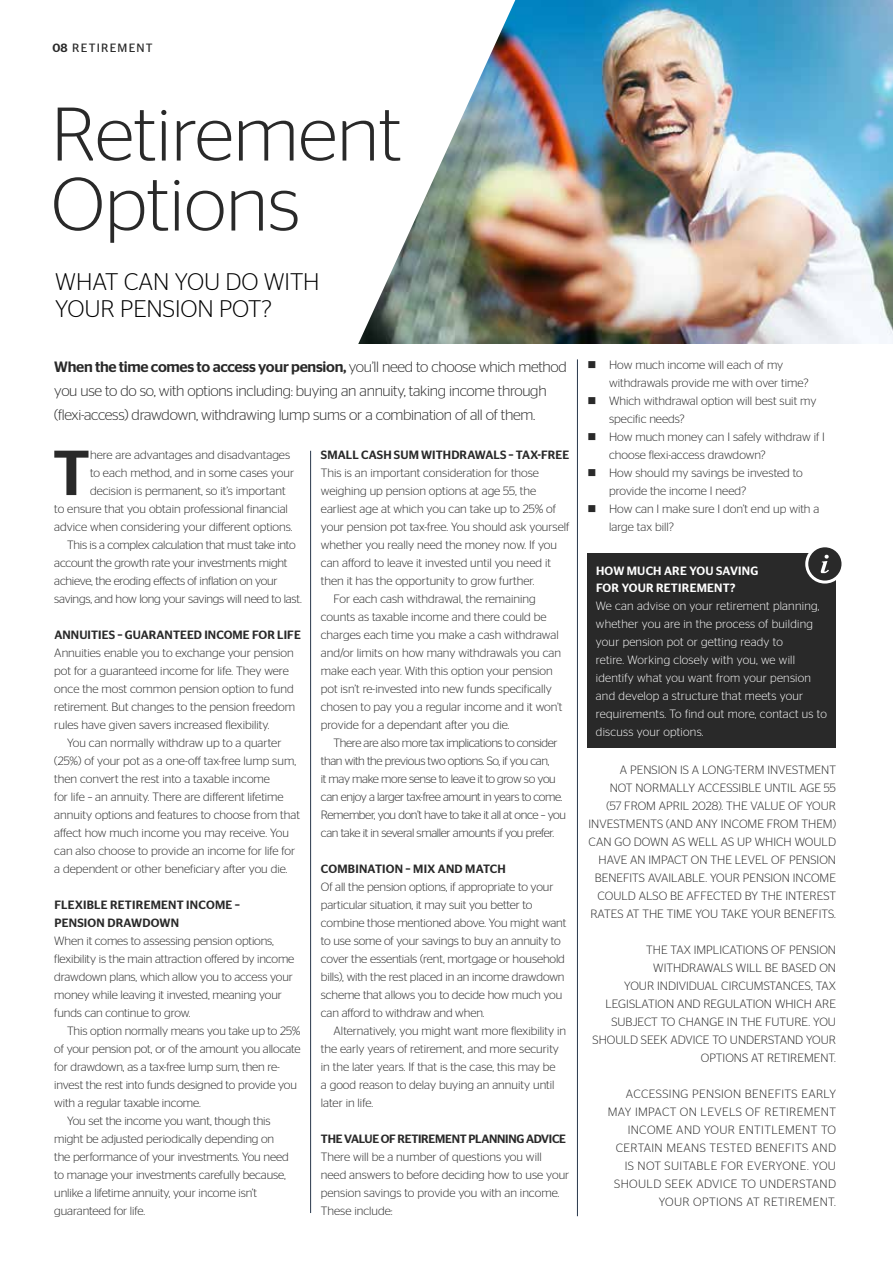
<style>
.page{position:relative;width:893px;height:1263px;background:#fff}
.page>*{position:absolute;margin:0;border:0;box-sizing:border-box;transform-origin:0 0}
.t1{font:300 75.6px/70.1px "Stag Sans";color:#292929}
.t2{font:500 63.45px "Stag Sans";color:#292929}
.t3{font:300 24px/27px "Stag Sans";color:#000}
.t4{font:300 15px/24px "Stag Sans";letter-spacing:-.02em;color:#292929}
.t5{font:300 12px/18px "Stag Sans";color:#292929}
.t6{font:300 12px/18px "Stag Sans";letter-spacing:.02em;color:#fff}
.t7{font:300 12px "Stag Sans";letter-spacing:-.03em;color:#292929}
.t8{font:300 12px/18px "Stag Sans";letter-spacing:.03em;color:#292929;text-align:right}
.t9{font:300 12px "Stag Sans";letter-spacing:-.02em;color:#292929}
.t10{font:500 12px/18px "Stag Sans";letter-spacing:.01em;color:#292929}
.t11{font:500 12px/16.5px "Stag Sans";letter-spacing:.02em;color:#fff}
.t12{font:500 12px "Stag Sans";letter-spacing:-.02em;color:#292929}
.t13{font:12px "Stag Sans";letter-spacing:.1em;color:#292929}
.s1{font-weight:500}
</style>
<div class="page">
<img style="left:515px;top:0;width:378px;height:343px">
<img style="left:358px;top:1px;width:157px;height:343px">
<div style="left:587px;top:553px;width:249px;height:195px;background:#292929"></div>
<div style="left:807px;top:546px;width:36px;height:36px;background:#292929;border-radius:50%"></div>
<div style="left:805px;top:544px;width:39px;height:39px;border:3px solid #fff;border-radius:50%"></div>
<svg style="left:821px;top:555px;width:8px;height:18px"></svg>
<hr style="left:310px;top:451px;width:1px;height:762px;background:#29374b">
<hr style="left:577px;top:359px;width:1px;height:857px;background:#29374b">
<p class="t13" style="left:53px;top:41px;width:102px"><span class="s1">08</span> RETIREMENT</p>
<h1 class="t1" style="left:51px;top:98px;width:352px">Retirement<br>Options</h1>
<h3 class="t3" style="left:55px;top:268px;width:266px">WHAT CAN YOU DO WITH<br>YOUR PENSION POT?</h3>
<p class="t4" style="left:54px;top:354px;width:514px"><span class="s1">When the time comes to access your pension,</span> you’ll need to choose which method you use to do so, with options including: buying an annuity, taking income through (flexi-access) drawdown, withdrawing lump sums or a combination of all of them.</p>
<h2 class="t2" style="left:53px;top:436px;width:39px">T</h2>
<p class="t5" style="left:90px;top:446px;width:202px">here are advantages and disadvantages</p>
<p class="t10" style="left:321px;top:446px;width:250px">SMALL CASH SUM WITHDRAWALS – TAX-FREE</p>
<p class="t5" style="left:321px;top:464px;width:220px">This is an important consideration for those</p>
<p class="t5" style="left:321px;top:482px;width:217px">weighing up pension options at age 55, the</p>
<p class="t5" style="left:321px;top:500px;width:237px">earliest age at which you can take up to 25% of</p>
<p class="t5" style="left:321px;top:518px;width:250px">your pension pot tax-free. You should ask yourself</p>
<p class="t5" style="left:321px;top:536px;width:238px">whether you really need the money now. If you</p>
<p class="t5" style="left:321px;top:554px;width:232px">can afford to leave it invested until you need it</p>
<p class="t5" style="left:321px;top:572px;width:215px">then it has the opportunity to grow further.</p>
<p class="t5" style="left:334px;top:590px;width:204px">For each cash withdrawal, the remaining</p>
<p class="t5" style="left:321px;top:608px;width:227px">counts as taxable income and there could be</p>
<p class="t5" style="left:321px;top:626px;width:239px">charges each time you make a cash withdrawal</p>
<p class="t5" style="left:321px;top:644px;width:242px">and/or limits on how many withdrawals you can</p>
<p class="t5" style="left:321px;top:662px;width:233px">make each year. With this option your pension</p>
<p class="t5" style="left:321px;top:680px;width:233px">pot isn’t re-invested into new funds specifically</p>
<p class="t5" style="left:321px;top:698px;width:243px">chosen to pay you a regular income and it won’t</p>
<p class="t5" style="left:321px;top:716px;width:190px">provide for a dependant after you die.</p>
<p class="t7" style="left:334px;top:736px;width:226px">There are also more tax implications to consider</p>
<p class="t7" style="left:321px;top:754px;width:230px">than with the previous two options. So, if you can,</p>
<p class="t7" style="left:321px;top:772px;width:236px">it may make more sense to leave it to grow so you</p>
<p class="t7" style="left:321px;top:790px;width:243px">can enjoy a larger tax-free amount in years to come.</p>
<p class="t7" style="left:321px;top:808px;width:247px">Remember, you don’t have to take it all at once – you</p>
<p class="t7" style="left:321px;top:826px;width:235px">can take it in several smaller amounts if you prefer.</p>
<p class="t10" style="left:321px;top:860px;width:186px">COMBINATION – MIX AND MATCH</p>
<p class="t5" style="left:321px;top:878px;width:247px">Of all the pension options, if appropriate to your particular situation, it may suit you better to combine those mentioned above. You might want to use some of your savings to buy an annuity to cover the essentials (rent, mortgage or household bills), with the rest placed in an income drawdown scheme that allows you to decide how much you can afford to withdraw and when.</p>
<p class="t5" style="left:321px;top:1022px;width:247px;text-indent:13px">Alternatively, you might want more flexibility in the early years of retirement, and more security in the later years. If that is the case, this may be<br>a good reason to delay buying an annuity until later in life.</p>
<p class="t12" style="left:321px;top:1132px;width:247px">THE VALUE OF RETIREMENT PLANNING ADVICE</p>
<p class="t5" style="left:321px;top:1148px;width:250px">There will be a number of questions you will need answers to before deciding how to use your pension savings to provide you with an income.<br>These include:</p>
<p class="t5" style="left:90px;top:464px;width:206px">to each method, and in some cases your</p>
<p class="t5" style="left:90px;top:482px;width:197px">decision is permanent, so it’s important</p>
<p class="t5" style="left:54px;top:500px;width:235px">to ensure that you obtain professional financial</p>
<p class="t5" style="left:54px;top:518px;width:240px">advice when considering your different options.</p>
<p class="t9" style="left:67px;top:538px;width:230px">This is a complex calculation that must take into</p>
<p class="t9" style="left:54px;top:556px;width:235px">account the growth rate your investments might</p>
<p class="t9" style="left:54px;top:574px;width:225px">achieve, the eroding effects of inflation on your</p>
<p class="t9" style="left:54px;top:592px;width:249px">savings, and how long your savings will need to last.</p>
<p class="t10" style="left:54px;top:626px;width:248px">ANNUITIES – GUARANTEED INCOME FOR LIFE</p>
<p class="t5" style="left:54px;top:644px;width:242px">Annuities enable you to exchange your pension pot for a guaranteed income for life. They were once the most common pension option to fund retirement. But changes to the pension freedom rules have given savers increased flexibility.</p>
<p class="t5" style="left:54px;top:734px;width:247px;text-indent:13px">You can normally withdraw up to a quarter (25%) of your pot as a one-off tax-free lump sum, then convert the rest into a taxable income<br>for life – an annuity. There are different lifetime annuity options and features to choose from that affect how much income you may receive. You can also choose to provide an income for life for a dependent or other beneficiary after you die.</p>
<p class="t10" style="left:54px;top:896px;width:187px">FLEXIBLE RETIREMENT INCOME –<br>PENSION DRAWDOWN</p>
<p class="t5" style="left:54px;top:932px;width:242px">When it comes to assessing pension options, flexibility is the main attraction offered by income drawdown plans, which allow you to access your money while leaving it invested, meaning your funds can continue to grow.</p>
<p class="t5" style="left:67px;top:1022px;width:235px">This option normally means you take up to 25%</p>
<p class="t5" style="left:54px;top:1040px;width:248px">of your pension pot, or of the amount you allocate</p>
<p class="t5" style="left:54px;top:1058px;width:227px">for drawdown, as a tax-free lump sum, then re-</p>
<p class="t5" style="left:54px;top:1076px;width:244px">invest the rest into funds designed to provide you</p>
<p class="t5" style="left:54px;top:1094px;width:148px">with a regular taxable income.</p>
<p class="t5" style="left:67px;top:1112px;width:205px">You set the income you want, though this</p>
<p class="t5" style="left:54px;top:1130px;width:221px">might be adjusted periodically depending on</p>
<p class="t5" style="left:54px;top:1148px;width:236px">the performance of your investments. You need</p>
<p class="t5" style="left:54px;top:1166px;width:233px">to manage your investments carefully because,</p>
<p class="t5" style="left:54px;top:1184px;width:204px">unlike a lifetime annuity, your income isn’t</p>
<p class="t5" style="left:54px;top:1202px;width:92px">guaranteed for life.</p>
<p class="t5" style="left:609px;top:356px;width:201px;text-indent:-22px">■ How much income will each of my withdrawals provide me with over time?</p>
<p class="t5" style="left:609px;top:392px;width:209px;text-indent:-22px">■ Which withdrawal option will best suit my specific needs?</p>
<p class="t5" style="left:609px;top:428px;width:217px;text-indent:-22px">■ How much money can I safely withdraw if I choose flexi-access drawdown?</p>
<p class="t5" style="left:609px;top:464px;width:195px;text-indent:-22px">■ How should my savings be invested to provide the income I need?</p>
<p class="t5" style="left:609px;top:500px;width:212px;text-indent:-22px">■ How can I make sure I don’t end up with a large tax bill?</p>
<p class="t11" style="left:596px;top:563px;width:164px">HOW MUCH ARE YOU SAVING<br>FOR YOUR RETIREMENT?</p>
<p class="t6" style="left:596px;top:596px;width:232px">We can advise on your retirement planning, whether you are in the process of building your pension pot or getting ready to<br>retire. Working closely with you, we will identify what you want from your pension and develop a structure that meets your requirements. To find out more, contact us to discuss your options.</p>
<p class="t5" style="left:588px;top:761px;width:249px;text-align:right">A PENSION IS A LONG-TERM INVESTMENT<br>NOT NORMALLY ACCESSIBLE UNTIL AGE 55<br>(57 FROM APRIL 2028). THE VALUE OF YOUR INVESTMENTS (AND ANY INCOME FROM THEM)<br>CAN GO DOWN AS WELL AS UP WHICH WOULD HAVE AN IMPACT ON THE LEVEL OF PENSION BENEFITS AVAILABLE. YOUR PENSION INCOME COULD ALSO BE AFFECTED BY THE INTEREST RATES AT THE TIME YOU TAKE YOUR BENEFITS.</p>
<p class="t5" style="left:593px;top:941px;width:245px;text-align:right">THE TAX IMPLICATIONS OF PENSION WITHDRAWALS WILL BE BASED ON<br>YOUR INDIVIDUAL CIRCUMSTANCES, TAX LEGISLATION AND REGULATION WHICH ARE SUBJECT TO CHANGE IN THE FUTURE. YOU SHOULD SEEK ADVICE TO UNDERSTAND YOUR OPTIONS AT RETIREMENT.</p>
<p class="t8" style="left:608px;top:1085px;width:230px">ACCESSING PENSION BENEFITS EARLY<br>MAY IMPACT ON LEVELS OF RETIREMENT<br>INCOME AND YOUR ENTITLEMENT TO<br>CERTAIN MEANS TESTED BENEFITS AND<br>IS NOT SUITABLE FOR EVERYONE. YOU<br>SHOULD SEEK ADVICE TO UNDERSTAND<br>YOUR OPTIONS AT RETIREMENT.</p>
</div>
